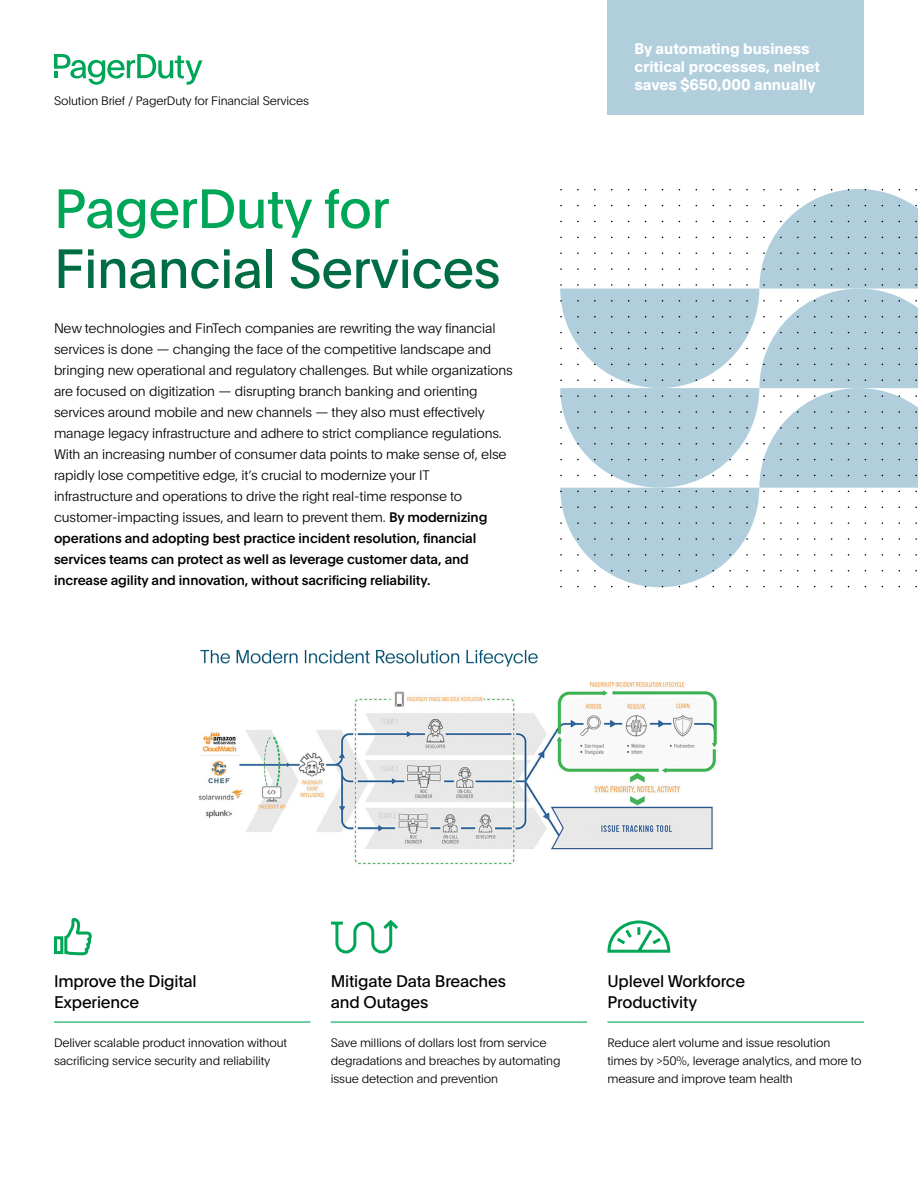
<style>
.page{position:relative;width:918px;height:1188px;background:#fff}
.page>*{position:absolute;margin:0;border:0;box-sizing:border-box;transform-origin:0 0}
.t1{font:54px "Plain";letter-spacing:-.01em;color:#006c43}
.t2{font:54px "Plain";letter-spacing:-.01em;color:#00a657}
.t3{font:16.5px/21px "Plain";letter-spacing:-.01em;color:#000}
.t4{font:700 15px/18px "Plain";color:#fff}
.t5{font:100 13.5px/21px "Plain";letter-spacing:-.01em;color:#000}
.t6{font:100 12px/18px "Plain";letter-spacing:-.01em;color:#000}
.s1{font-weight:500}
</style>
<div class="page">
<svg style="left:759px;top:189px;width:159px;height:303px"></svg>
<svg style="left:560px;top:284px;width:199px;height:303px"></svg>
<hr style="left:54px;top:1022px;width:256px;height:1px;background:#00a657">
<hr style="left:331px;top:1022px;width:256px;height:1px;background:#00a657">
<hr style="left:608px;top:1022px;width:256px;height:1px;background:#00a657">
<svg style="left:54px;top:54px;width:148px;height:31px"></svg>
<img style="left:198px;top:649px;width:519px;height:216px">
<svg style="left:331px;top:919px;width:67px;height:35px"></svg>
<svg style="left:54px;top:917px;width:38px;height:39px"></svg>
<svg style="left:607px;top:920px;width:64px;height:33px"></svg>
<div style="left:608px;top:0;width:256px;height:115px;background:#b0cedc"></div>
<p class="t6" style="left:54px;top:91px;width:256px">Solution Brief / PagerDuty for Financial Services</p>
<h1 class="t2" style="left:54px;top:170px;width:337px">PagerDuty for</h1>
<h1 class="t1" style="left:54px;top:230px;width:448px">Financial Services</h1>
<p class="t5" style="left:54px;top:317px;width:460px">New technologies and FinTech companies are rewriting the way financial services is done — changing the face of the competitive landscape and bringing new operational and regulatory challenges. But while organizations are focused on digitization — disrupting branch banking and orienting services around mobile and new channels — they also must effectively manage legacy infrastructure and adhere to strict compliance regulations.<br>With an increasing number of consumer data points to make sense of, else rapidly lose competitive edge, it’s crucial to modernize your IT<br>infrastructure and operations to drive the right real-time response to customer-impacting issues, and learn to prevent them. <span class="s1">By modernizing operations and adopting best practice incident resolution, financial services teams can protect as well as leverage customer data, and increase agility and innovation, without sacrificing reliability.</span></p>
<p class="t4" style="left:634px;top:39px;width:187px">By automating business critical processes, nelnet saves $650,000 annually</p>
<p class="t3" style="left:54px;top:970px;width:144px">Improve the Digital<br>Experience</p>
<p class="t6" style="left:54px;top:1033px;width:235px">Deliver scalable product innovation without sacrificing service security and reliability</p>
<p class="t3" style="left:331px;top:970px;width:177px">Mitigate Data Breaches and Outages</p>
<p class="t6" style="left:331px;top:1033px;width:231px">Save millions of dollars lost from service degradations and breaches by automating issue detection and prevention</p>
<p class="t3" style="left:608px;top:970px;width:139px">Uplevel Workforce<br>Productivity</p>
<p class="t6" style="left:608px;top:1033px;width:256px">Reduce alert volume and issue resolution times by &gt;50%, leverage analytics, and more to measure and improve team health</p>
</div>
